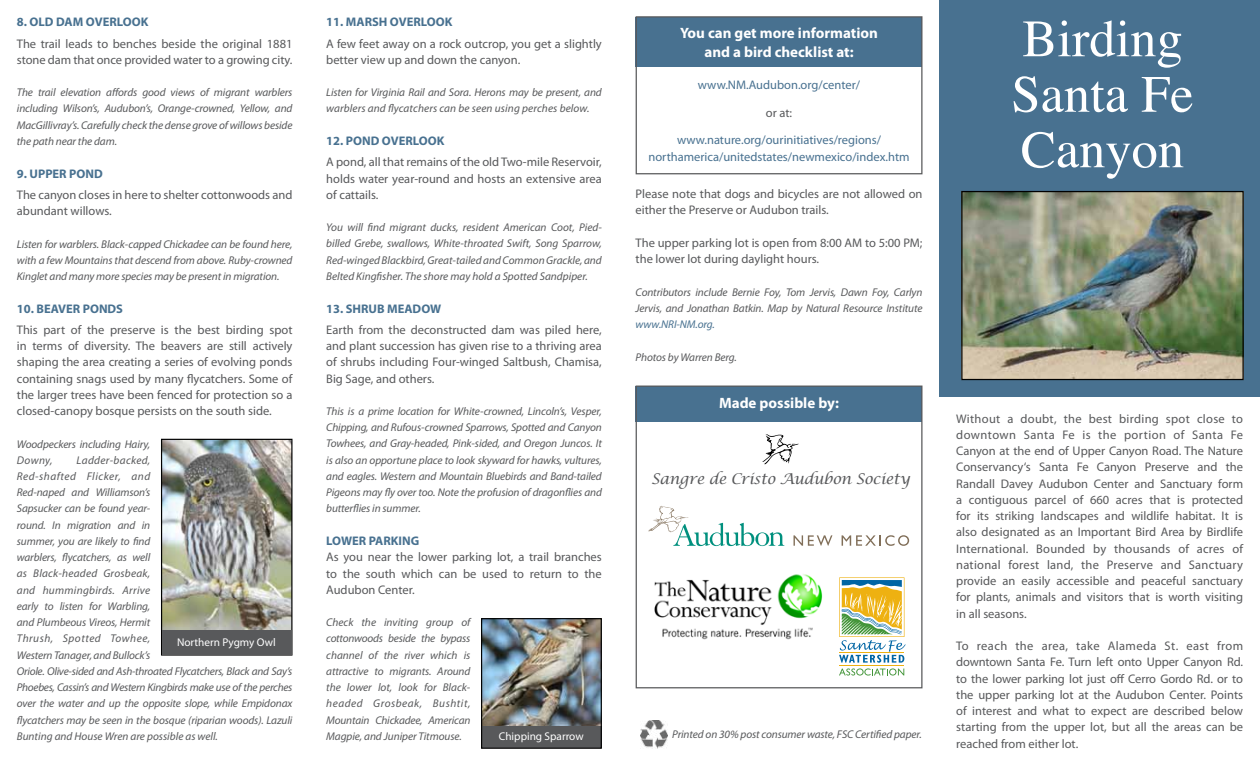
<style>
.page{position:relative;width:1260px;height:765px;background:#fff}
.page>*{position:absolute;margin:0;border:0;box-sizing:border-box;transform-origin:0 0}
.t1{font:52.5px/55.5px "Times";color:#fff}
.t2{font:700 15px/18.8px "Myriad Pro";color:#fff;text-align:center}
.t3{font:italic 14.88px "Lucida Calligraphy";letter-spacing:-.02em;color:#58595b}
.t4{font:12.5px/16.2px "Myriad Pro";color:#58595b;text-align:justify}
.t5{font:12.5px/16.2px "Myriad Pro";color:#487190;text-align:center}
.t6{font:700 12.5px "Myriad Pro";color:#487190}
.t7{font:italic 11.25px/16.2px "Myriad Pro";letter-spacing:-.01em;color:#58595b;text-align:justify}
.t8{font:11.25px "Myriad Pro";color:#fff}
.t9{font:italic 11.25px "Myriad Pro";letter-spacing:-.01em;color:#487190}
</style>
<div class="page">
<div style="left:636px;top:17px;width:286px;height:50px;background:#487190"></div>
<div style="left:636px;top:386px;width:286px;height:36px;background:#487190"></div>
<div style="left:939px;top:0;width:321px;height:397px;background:#487190"></div>
<img style="left:963px;top:193px;width:279px;height:185px">
<div style="left:961px;top:191px;width:283px;height:189px;border:1px solid #000"></div>
<img style="left:163px;top:441px;width:127px;height:189px">
<div style="left:161px;top:439px;width:131px;height:217px;border:1px solid #000"></div>
<div style="left:162px;top:630px;width:129px;height:24px;background:#58595b"></div>
<div style="left:482px;top:724px;width:120px;height:24px;background:#58595b"></div>
<div style="left:636px;top:16px;width:286px;height:158px;border:1px solid #58595b"></div>
<div style="left:636px;top:386px;width:286px;height:302px;border:1px solid #58595b"></div>
<img style="left:641px;top:721px;width:27px;height:27px">
<svg style="left:648px;top:506px;width:136px;height:40px"></svg>
<svg style="left:794px;top:535px;width:38px;height:11px"></svg>
<svg style="left:842px;top:535px;width:67px;height:11px"></svg>
<img style="left:654px;top:574px;width:169px;height:66px">
<svg style="left:839px;top:577px;width:67px;height:99px"></svg>
<svg style="left:762px;top:434px;width:37px;height:30px"></svg>
<img style="left:483px;top:620px;width:117px;height:106px">
<div style="left:481px;top:618px;width:121px;height:131px;border:1px solid #000"></div>
<p class="t6" style="left:17px;top:15px;width:133px">8. OLD DAM OVERLOOK</p>
<p class="t4" style="left:17px;top:35px;width:277px">The trail leads to benches beside the original 1881 stone dam that once provided water to a growing city.</p>
<p class="t7" style="left:17px;top:85px;width:277px">The trail elevation affords good views of migrant warblers including Wilson’s, Audubon’s, Orange-crowned, Yellow, and MacGillivray’s. Carefully check the dense grove of willows beside the path near the dam.</p>
<p class="t6" style="left:17px;top:166px;width:87px">9. UPPER POND</p>
<p class="t4" style="left:17px;top:187px;width:277px">The canyon closes in here to shelter cottonwoods and abundant willows.</p>
<p class="t7" style="left:17px;top:236px;width:277px">Listen for warblers. Black-capped Chickadee can be found here, with a few Mountains that descend from above. Ruby-crowned Kinglet and many more species may be present in migration.</p>
<p class="t6" style="left:17px;top:301px;width:108px">10. BEAVER PONDS</p>
<p class="t4" style="left:17px;top:322px;width:277px">This part of the preserve is the best birding spot in terms of diversity. The beavers are still actively shaping the area creating a series of evolving ponds containing snags used by many flycatchers. Some of the larger trees have been fenced for protection so a closed-canopy bosque persists on the south side.</p>
<p class="t7" style="left:17px;top:436px;width:135px">Woodpeckers including Hairy,<br>Downy,</p>
<p class="t7" style="left:17px;top:452px;width:277px;text-align:left;text-indent:60px">Ladder-backed,<br>Red-shafted Flicker, and<br>Red-naped and Williamson’s<br>Sapsucker can be found year-<br>round. In migration and in<br>summer, you are likely to find<br>warblers, flycatchers, as well<br>as Black-headed Grosbeak,<br>and hummingbirds. Arrive<br>early to listen for Warbling,<br>and Plumbeous Vireos, Hermit<br>Thrush, Spotted Towhee,<br>Western Tanager, and Bullock’s<br>Oriole. Olive-sided and Ash-throated Flycatchers, Black and Say’s Phoebes, Cassin’s and Western Kingbirds make use of the perches over the water and up the opposite slope, while Empidonax flycatchers may be seen in the bosque (riparian woods). Lazuli Bunting and House Wren are possible as well.</p>
<p class="t8" style="left:177px;top:636px;width:100px">Northern Pygmy Owl</p>
<p class="t6" style="left:326px;top:15px;width:128px">11. MARSH OVERLOOK</p>
<p class="t4" style="left:326px;top:35px;width:277px">A few feet away on a rock outcrop, you get a slightly better view up and down the canyon.</p>
<p class="t7" style="left:326px;top:85px;width:277px">Listen for Virginia Rail and Sora. Herons may be present, and warblers and flycatchers can be seen using perches below.</p>
<p class="t6" style="left:326px;top:134px;width:120px">12. POND OVERLOOK</p>
<p class="t4" style="left:326px;top:154px;width:277px">A pond, all that remains of the old Two-mile Reservoir, holds water year-round and hosts an extensive area of cattails.</p>
<p class="t7" style="left:326px;top:220px;width:277px">You will find migrant ducks, resident American Coot, Pied&shy;billed Grebe, swallows, White-throated Swift, Song Sparrow, Red-winged Blackbird, Great-tailed and Common Grackle, and Belted Kingfisher. The shore may hold a Spotted Sandpiper.</p>
<p class="t6" style="left:326px;top:301px;width:117px">13. SHRUB MEADOW</p>
<p class="t4" style="left:326px;top:322px;width:277px">Earth from the deconstructed dam was piled here, and plant succession has given rise to a thriving area of shrubs including Four-winged Saltbush, Chamisa, Big Sage, and others.</p>
<p class="t7" style="left:326px;top:403px;width:277px">This is a prime location for White-crowned, Lincoln’s, Vesper, Chipping, and Rufous-crowned Sparrows, Spotted and Canyon Towhees, and Gray-headed, Pink-sided, and Oregon Juncos. It is also an opportune place to look skyward for hawks, vultures, and eagles. Western and Mountain Bluebirds and Band-tailed Pigeons may fly over too. Note the profusion of dragonflies and butterflies in summer.</p>
<p class="t6" style="left:326px;top:534px;width:95px">LOWER PARKING</p>
<p class="t4" style="left:326px;top:549px;width:277px">As you near the lower parking lot, a trail branches to the south which can be used to return to the Audubon Center.</p>
<p class="t7" style="left:326px;top:615px;width:146px">Check the inviting group of cottonwoods beside the bypass channel of the river which is attractive to migrants. Around the lower lot, look for Black&shy;headed Grosbeak, Bushtit, Mountain Chickadee, American Magpie, and Juniper Titmouse.</p>
<h2 class="t2" style="left:680px;top:24px;width:199px">You can get more information and a bird checklist at:</h2>
<p class="t5" style="left:698px;top:77px;width:164px">www.NM.Audubon.org/center/</p>
<p class="t4" style="left:766px;top:105px;width:28px">or at:</p>
<p class="t5" style="left:648px;top:132px;width:263px">www.nature.org/ourinitiatives/regions/ northamerica/unitedstates/newmexico/index.htm</p>
<p class="t4" style="left:636px;top:186px;width:288px">Please note that dogs and bicycles are not allowed on either the Preserve or Audubon trails.</p>
<p class="t4" style="left:636px;top:235px;width:288px">The upper parking lot is open from 8:00 AM to 5:00 PM; the lower lot during daylight hours.</p>
<p class="t7" style="left:636px;top:284px;width:288px">Contributors include Bernie Foy, Tom Jervis, Dawn Foy, Carlyn<br>Jervis, and Jonathan Batkin. Map by Natural Resource Institute</p>
<p class="t9" style="left:636px;top:318px;width:81px">www.NRI-NM.org.</p>
<p class="t7" style="left:636px;top:349px;width:103px">Photos by Warren Berg.</p>
<h2 class="t2" style="left:719px;top:394px;width:121px">Made possible by:</h2>
<h3 class="t3" style="left:651px;top:470px;width:260px">Sangre de Cristo Audubon Society</h3>
<p class="t8" style="left:499px;top:730px;width:86px">Chipping Sparrow</p>
<p class="t7" style="left:672px;top:726px;width:251px">Printed on 30% post consumer waste, FSC Certified paper.</p>
<h1 class="t1" style="left:1011px;top:6px;width:184px">Birding<br>Santa Fe<br>Canyon</h1>
<p class="t4" style="left:956px;top:411px;width:288px">Without a doubt, the best birding spot close to downtown Santa Fe is the portion of Santa Fe Canyon at the end of Upper Canyon Road. The Nature Conservancy‘s Santa Fe Canyon Preserve and the Randall Davey Audubon Center and Sanctuary form a contiguous parcel of 660 acres that is protected for its striking landscapes and wildlife habitat. It is also designated as an Important Bird Area by Birdlife International. Bounded by thousands of acres of national forest land, the Preserve and Sanctuary provide an easily accessible and peaceful sanctuary for plants, animals and visitors that is worth visiting in all seasons.</p>
<p class="t4" style="left:956px;top:638px;width:288px">To reach the area, take Alameda St. east from downtown Santa Fe. Turn left onto Upper Canyon Rd. to the lower parking lot just off Cerro Gordo Rd. or to the upper parking lot at the Audubon Center. Points of interest and what to expect are described below starting from the upper lot, but all the areas can be reached from either lot.</p>
</div>
